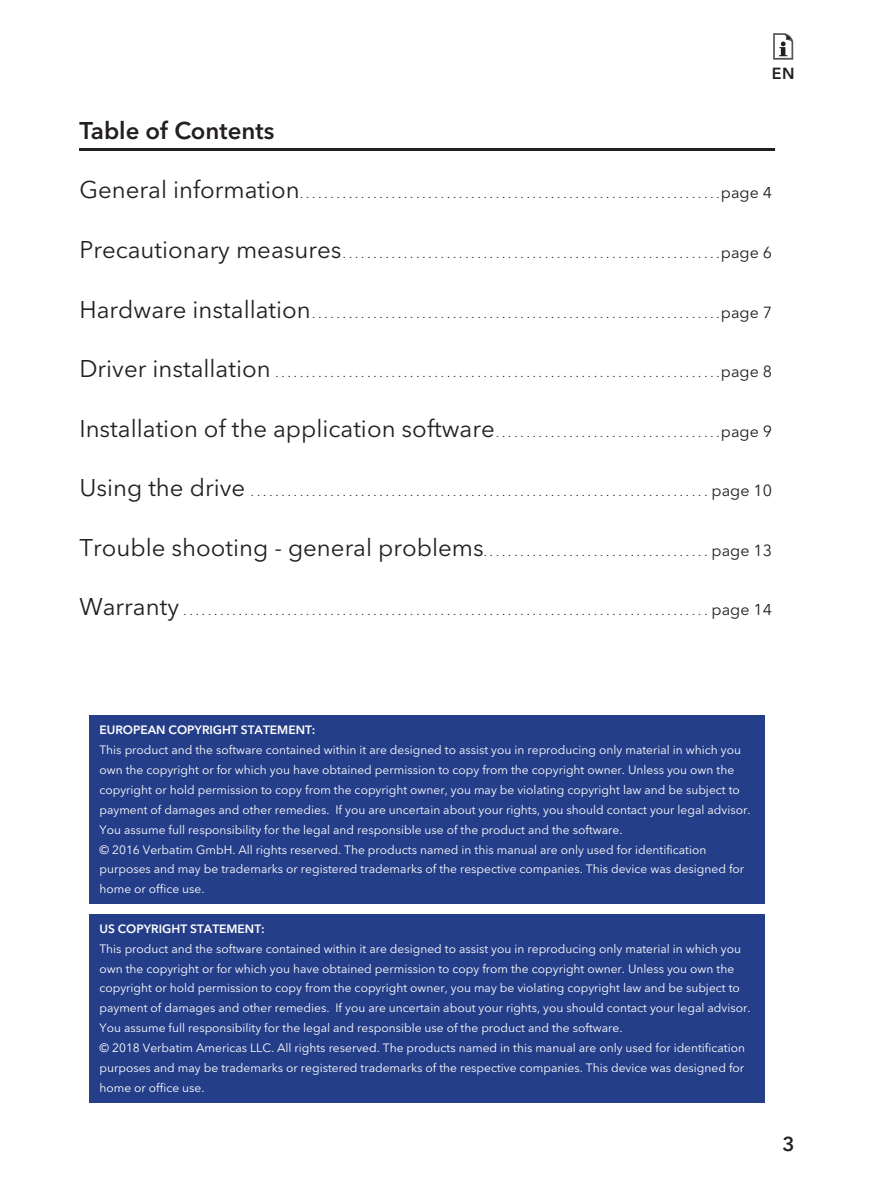
<style>
.page{position:relative;width:874px;height:1191px;background:#fff}
.page>*{position:absolute;margin:0;border:0;box-sizing:border-box;transform-origin:0 0}
.t1{font:600 24px "Avenir Next LT Pro";color:#231f20}
.t2{font:600 20px "Avenir Next LT Pro";color:#231f20}
.t3{font:600 16px "Avenir Next LT Pro";color:#231f20}
.t4{font:12px/19.8px "Avenir Next LT Pro";color:#fff}
.t5{font:12px "Avenir Next LT Pro";color:#231f20}
.t6{font:600 12px "Avenir Next LT Pro";color:#fff}
.s1{font-size:24px}
.s2{font-size:16px}
</style>
<div class="page">
<hr style="left:79px;top:149px;width:695px;height:2px;background:#231f20">
<div style="left:89px;top:715px;width:675px;height:189px;background:#253e89"></div>
<div style="left:89px;top:914px;width:675px;height:188px;background:#253e89"></div>
<svg style="left:773px;top:33px;width:19px;height:27px"></svg>
<h1 class="t1" style="left:79px;top:121px;width:196px">Table of Contents</h1>
<h3 class="t3" style="left:771px;top:67px;width:24px">EN</h3>
<p class="t5" style="left:79px;top:189px;width:694px"><span class="s1">General information</span>.....................................................................<span class="s2">page 4</span></p>
<p class="t5" style="left:79px;top:249px;width:694px"><span class="s1">Precautionary measures</span>..............................................................<span class="s2">page 6</span></p>
<p class="t5" style="left:79px;top:308px;width:694px"><span class="s1">Hardware installation</span> . . . . . . . . . . . . . . . . . . . . . . . . . . . . . . . . . . . . . . . . . . . . . . . . . . . . . . . . . . . . . . . . . . .<span class="s2">page 7</span></p>
<p class="t5" style="left:79px;top:368px;width:694px"><span class="s1">Driver installation</span> . . . . . . . . . . . . . . . . . . . . . . . . . . . . . . . . . . . . . . . . . . . . . . . . . . . . . . . . . . . . . . . . . . . . . . . . .<span class="s2">page 8</span></p>
<p class="t5" style="left:79px;top:427px;width:694px"><span class="s1">Installation of the application software</span> . . . . . . . . . . . . . . . . . . . . . . . . . . . . . . . . . . . . .<span class="s2">page 9</span></p>
<p class="t5" style="left:79px;top:487px;width:694px"><span class="s1">Using the drive</span> ...........................................................................<span class="s2">page 10</span></p>
<p class="t5" style="left:79px;top:546px;width:694px"><span class="s1">Trouble shooting - general problems</span> . . . . . . . . . . . . . . . . . . . . . . . . . . . . . . . . . . . . . <span class="s2">page 13</span></p>
<p class="t5" style="left:79px;top:606px;width:694px"><span class="s1">Warranty</span> ......................................................................................<span class="s2">page 14</span></p>
<p class="t6" style="left:99px;top:725px;width:217px">EUROPEAN COPYRIGHT STATEMENT:</p>
<p class="t4" style="left:99px;top:741px;width:652px">This product and the software contained within it are designed to assist you in reproducing only material in which you own the copyright or for which you have obtained permission to copy from the copyright owner. Unless you own the copyright or hold permission to copy from the copyright owner, you may be violating copyright law and be subject to payment of damages and other remedies. If you are uncertain about your rights, you should contact your legal advisor.<br>You assume full responsibility for the legal and responsible use of the product and the software.<br>© 2016 Verbatim GmbH. All rights reserved. The products named in this manual are only used for identification purposes and may be trademarks or registered trademarks of the respective companies. This device was designed for home or office use.</p>
<p class="t6" style="left:99px;top:924px;width:167px">US COPYRIGHT STATEMENT:</p>
<p class="t4" style="left:99px;top:939px;width:652px">This product and the software contained within it are designed to assist you in reproducing only material in which you own the copyright or for which you have obtained permission to copy from the copyright owner. Unless you own the copyright or hold permission to copy from the copyright owner, you may be violating copyright law and be subject to payment of damages and other remedies. If you are uncertain about your rights, you should contact your legal advisor.<br>You assume full responsibility for the legal and responsible use of the product and the software.<br>© 2018 Verbatim Americas LLC. All rights reserved. The products named in this manual are only used for identification purposes and may be trademarks or registered trademarks of the respective companies. This device was designed for home or office use.</p>
<h2 class="t2" style="left:782px;top:1136px;width:14px">3</h2>
</div>
